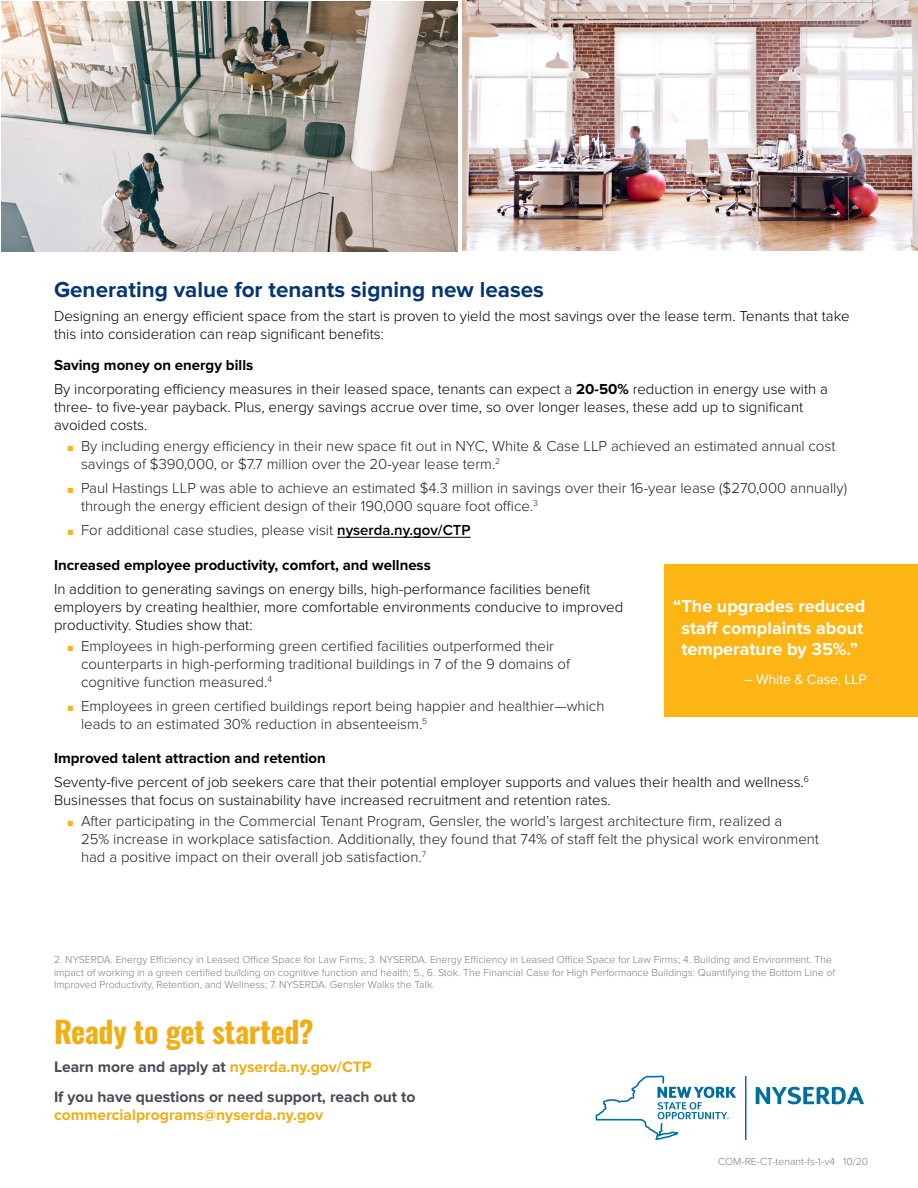
<style>
.page{position:relative;width:918px;height:1188px;background:#fff}
.page>*{position:absolute;margin:0;border:0;box-sizing:border-box;transform-origin:0 0}
.Ready_To_Get_Started{font:700 30px "Oswald";letter-spacing:-.01em;color:#f1ad14}
.Sub_1{font:700 22.5px "Proxima Nova";color:#043673}
.Box_text_Large{font:700 18px/21.6px "Proxima Nova";color:#fff;text-align:center}
.CTA{font:700 15.6px/18px "Proxima Nova";color:#474c55}
.t1{font:300 15px/18px "Proxima Nova";color:#222121}
.Body{font:300 15px/18px "Proxima Nova";color:#000}
.Sub_2{font:700 15px "Proxima Nova";color:#000}
.Box_Text{font:14.25px "Proxima Nova";letter-spacing:-.015em;color:#fff}
.Pub_Code{font:300 10.5px/12.6px "Proxima Nova";color:#797d82}
.s1{font-weight:700}
.s2{font-weight:400;font-size:9px;color:#fcb515}
.s3{font-weight:600;color:#000}
.s4{color:#f1ad14}
</style>
<div class="page">
<hr style="left:337px;top:537px;width:134px;height:1px;background:#000">
<svg style="left:756px;top:1087px;width:108px;height:17px"></svg>
<hr style="left:745px;top:1076px;width:1px;height:64px;background:#006e9f">
<svg style="left:596px;top:1076px;width:140px;height:64px"></svg>
<div style="left:664px;top:564px;width:254px;height:153px;background:#fcb515"></div>
<img style="left:2px;top:2px;width:455px;height:250px">
<img style="left:463px;top:0;width:455px;height:250px">
<p class="Sub_1" style="left:54px;top:276px;width:491px">Generating value for tenants signing new leases</p>
<p class="Body" style="left:54px;top:307px;width:797px">Designing an energy efficient space from the start is proven to yield the most savings over the lease term. Tenants that take this into consideration can reap significant benefits:</p>
<p class="Sub_2" style="left:54px;top:357px;width:201px">Saving money on energy bills</p>
<p class="Body" style="left:54px;top:380px;width:775px">By incorporating efficiency measures in their leased space, tenants can expect a <span class="s1">20-50%</span> reduction in energy use with a three- to five-year payback. Plus, energy savings accrue over time, so over longer leases, these add up to significant avoided costs.</p>
<p class="t1" style="left:81px;top:437px;width:756px;text-indent:-14px"><span class="s2">■</span> By including energy efficiency in their new space fit out in NYC, White &amp; Case LLP achieved an estimated annual cost savings of $390,000, or $7.7 million over the 20-year lease term.<sup>2</sup></p>
<p class="t1" style="left:81px;top:479px;width:768px;text-indent:-14px"><span class="s2">■</span> Paul Hastings LLP was able to achieve an estimated $4.3 million in savings over their 16-year lease ($270,000 annually) through the energy efficient design of their 190,000 square foot office.<sup>3</sup></p>
<p class="t1" style="left:68px;top:521px;width:405px"><span class="s2">■</span> For additional case studies, please visit <span class="s3">nyserda.ny.gov/CTP</span></p>
<p class="Sub_2" style="left:54px;top:556px;width:378px">Increased employee productivity, comfort, and wellness</p>
<p class="Body" style="left:54px;top:580px;width:571px">In addition to generating savings on energy bills, high-performance facilities benefit employers by creating healthier, more comfortable environments conducive to improved productivity. Studies show that:</p>
<p class="t1" style="left:81px;top:637px;width:491px;text-indent:-14px"><span class="s2">■</span> Employees in high-performing green certified facilities outperformed their counterparts in high-performing traditional buildings in 7 of the 9 domains of cognitive function measured.<sup>4</sup></p>
<p class="t1" style="left:81px;top:697px;width:525px;text-indent:-14px"><span class="s2">■</span> Employees in green certified buildings report being happier and healthier—which leads to an estimated 30% reduction in absenteeism.<sup>5</sup></p>
<p class="Sub_2" style="left:54px;top:750px;width:273px">Improved talent attraction and retention</p>
<p class="Body" style="left:54px;top:773px;width:756px">Seventy-five percent of job seekers care that their potential employer supports and values their health and wellness.<sup>6<br></sup>Businesses that focus on sustainability have increased recruitment and retention rates.</p>
<p class="t1" style="left:81px;top:812px;width:740px;text-indent:-14px"><span class="s2">■</span> After participating in the Commercial Tenant Program, Gensler, the world’s largest architecture firm, realized a<br>25% increase in workplace satisfaction. Additionally, they found that 74% of staff felt the physical work environment had a positive impact on their overall job satisfaction.<sup>7</sup></p>
<p class="Box_text_Large" style="left:673px;top:596px;width:194px">“The upgrades reduced staff complaints about temperature by 35%.”</p>
<p class="Box_Text" style="left:744px;top:671px;width:124px">– White &amp; Case, LLP</p>
<p class="Pub_Code" style="left:54px;top:953px;width:783px">2. NYSERDA. Energy Efficiency in Leased Office Space for Law Firms; 3. NYSERDA. Energy Efficiency in Leased Office Space for Law Firms; 4. Building and Environment. The impact of working in a green certified building on cognitive function and health; 5., 6. Stok. The Financial Case for High Performance Buildings: Quantifying the Bottom Line of<br>Improved Productivity, Retention, and Wellness; 7. NYSERDA. Gensler Walks the Talk.</p>
<p class="Ready_To_Get_Started" style="left:54px;top:1016px;width:261px">Ready to get started?</p>
<p class="CTA" style="left:54px;top:1058px;width:319px">Learn more and apply at <span class="s4">nyserda.ny.gov/CTP</span></p>
<p class="CTA" style="left:54px;top:1088px;width:363px">If you have questions or need support, reach out to <span class="s4">commercialprograms@nyserda.ny.gov</span></p>
<p class="Pub_Code" style="left:718px;top:1155px;width:152px">COM-RE-CT-tenant-fs-1-v4 10/20</p>
</div>
